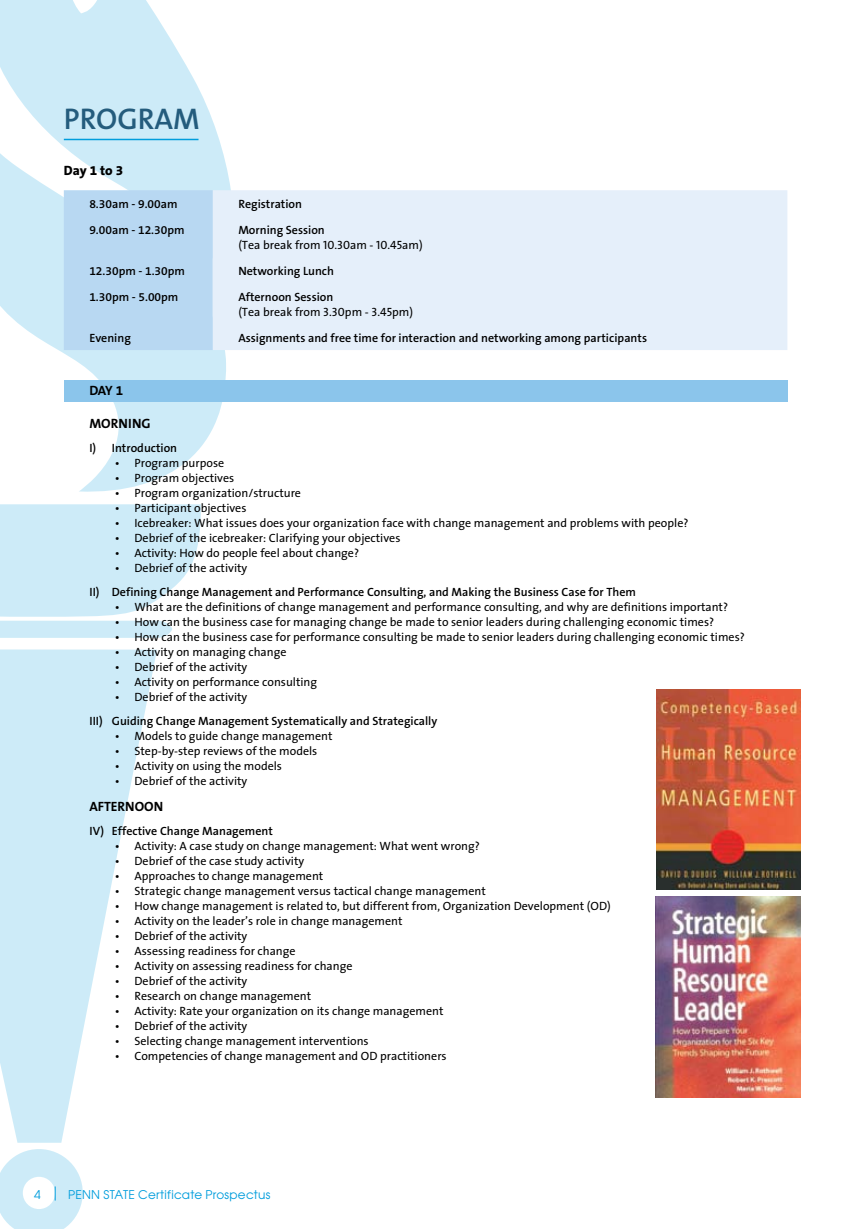
<style>
.page{position:relative;width:864px;height:1229px;background:#fff}
.page>*{position:absolute;margin:0;border:0;box-sizing:border-box;transform-origin:0 0}
.t1{font:600 30px "The Sans B6";color:#245c7d}
.t2{font:700 13.5px "The Sans B7";color:#000}
.t3{font:800 13.5px "The Sans B8";color:#000}
.t4{font:12px "The Sans";color:#000}
.t5{font:600 12px "The Sans B6";color:#000}
.t6{font:12px "Avant Garde";letter-spacing:.02em;color:#009ddc}
.s1{font-family:"The Sans Caps"}
</style>
<div class="page">
<svg style="left:0;top:649px;width:157px;height:494px;fill:#cdebf8"></svg>
<svg style="left:0;top:504px;width:201px;height:134px;background:#d3edf8"></svg>
<svg style="left:0;top:288px;width:228px;height:204px"></svg>
<svg style="left:0;top:0;width:231px;height:288px;fill:#cdebf8"></svg>
<div style="left:64px;top:190px;width:149px;height:160px;background:#b8d8f2"></div>
<div style="left:213px;top:190px;width:574px;height:160px;background:#e5effa"></div>
<div style="left:64px;top:380px;width:723px;height:21px;background:#8bc5eb"></div>
<svg style="left:0;top:1149px;width:83px;height:80px"></svg>
<hr style="left:64px;top:139px;width:134px;height:1px;background:#009ddc">
<img style="left:656px;top:689px;width:143px;height:201px">
<img style="left:655px;top:896px;width:144px;height:201px">
<h1 class="t1" style="left:64px;top:103px;width:137px">PROGRAM</h1>
<p class="t3" style="left:64px;top:163px;width:61px">Day 1 to 3</p>
<p class="t5" style="left:89px;top:197px;width:90px">8.30am - 9.00am</p>
<p class="t5" style="left:238px;top:197px;width:65px">Registration</p>
<p class="t5" style="left:89px;top:223px;width:97px">9.00am - 12.30pm</p>
<p class="t5" style="left:238px;top:223px;width:88px">Morning Session</p>
<p class="t4" style="left:238px;top:235px;width:186px">(Tea break from <span class="s1">10.30</span>am - <span class="s1">10.45</span>am)</p>
<p class="t5" style="left:89px;top:264px;width:97px">12.30pm - 1.30pm</p>
<p class="t5" style="left:238px;top:264px;width:97px">Networking Lunch</p>
<p class="t5" style="left:89px;top:290px;width:90px">1.30pm - 5.00pm</p>
<p class="t5" style="left:238px;top:290px;width:96px">Afternoon Session</p>
<p class="t4" style="left:238px;top:301px;width:176px">(Tea break from <span class="s1">3.30</span>pm - <span class="s1">3.45</span>pm)</p>
<p class="t5" style="left:89px;top:331px;width:43px">Evening</p>
<p class="t5" style="left:238px;top:331px;width:410px">Assignments and free time for interaction and networking among participants</p>
<p class="t2" style="left:89px;top:383px;width:35px">DAY 1</p>
<p class="t2" style="left:89px;top:416px;width:63px">MORNING</p>
<p class="t5" style="left:89px;top:442px;width:89px">I) Introduction</p>
<p class="t4" style="left:115px;top:453px;width:111px">• Program purpose</p>
<p class="t4" style="left:115px;top:468px;width:121px">• Program objectives</p>
<p class="t4" style="left:115px;top:483px;width:187px">• Program organization/structure</p>
<p class="t4" style="left:115px;top:498px;width:133px">• Participant objectives</p>
<p class="t4" style="left:115px;top:513px;width:575px">• Icebreaker: What issues does your organization face with change management and problems with people?</p>
<p class="t4" style="left:115px;top:528px;width:287px">• Debrief of the icebreaker: Clarifying your objectives</p>
<p class="t4" style="left:115px;top:543px;width:245px">• Activity: How do people feel about change?</p>
<p class="t4" style="left:115px;top:558px;width:134px">• Debrief of the activity</p>
<p class="t5" style="left:89px;top:586px;width:548px">II) Defining Change Management and Performance Consulting, and Making the Business Case for Them</p>
<p class="t4" style="left:115px;top:597px;width:614px">• What are the definitions of change management and performance consulting, and why are definitions important?</p>
<p class="t4" style="left:115px;top:612px;width:600px">• How can the business case for managing change be made to senior leaders during challenging economic times?</p>
<p class="t4" style="left:115px;top:627px;width:631px">• How can the business case for performance consulting be made to senior leaders during challenging economic times?</p>
<p class="t4" style="left:115px;top:642px;width:173px">• Activity on managing change</p>
<p class="t4" style="left:115px;top:657px;width:134px">• Debrief of the activity</p>
<p class="t4" style="left:115px;top:672px;width:204px">• Activity on performance consulting</p>
<p class="t4" style="left:115px;top:687px;width:134px">• Debrief of the activity</p>
<p class="t5" style="left:89px;top:715px;width:349px">III) Guiding Change Management Systematically and Strategically</p>
<p class="t4" style="left:115px;top:726px;width:219px">• Models to guide change management</p>
<p class="t4" style="left:115px;top:741px;width:204px">• Step-by-step reviews of the models</p>
<p class="t4" style="left:115px;top:756px;width:168px">• Activity on using the models</p>
<p class="t4" style="left:115px;top:771px;width:134px">• Debrief of the activity</p>
<p class="t2" style="left:89px;top:799px;width:75px">AFTERNOON</p>
<p class="t5" style="left:89px;top:824px;width:185px">IV) Effective Change Management</p>
<p class="t4" style="left:115px;top:835px;width:366px">• Activity: A case study on change management: What went wrong?</p>
<p class="t4" style="left:115px;top:850px;width:191px">• Debrief of the case study activity</p>
<p class="t4" style="left:115px;top:865px;width:210px">• Approaches to change management</p>
<p class="t4" style="left:115px;top:880px;width:372px">• Strategic change management versus tactical change management</p>
<p class="t4" style="left:115px;top:895px;width:497px">• How change management is related to, but different from, Organization Development (OD)</p>
<p class="t4" style="left:115px;top:910px;width:289px">• Activity on the leader’s role in change management</p>
<p class="t4" style="left:115px;top:925px;width:134px">• Debrief of the activity</p>
<p class="t4" style="left:115px;top:940px;width:182px">• Assessing readiness for change</p>
<p class="t4" style="left:115px;top:955px;width:239px">• Activity on assessing readiness for change</p>
<p class="t4" style="left:115px;top:970px;width:134px">• Debrief of the activity</p>
<p class="t4" style="left:115px;top:985px;width:198px">• Research on change management</p>
<p class="t4" style="left:115px;top:1000px;width:330px">• Activity: Rate your organization on its change management</p>
<p class="t4" style="left:115px;top:1015px;width:134px">• Debrief of the activity</p>
<p class="t4" style="left:115px;top:1030px;width:255px">• Selecting change management interventions</p>
<p class="t4" style="left:115px;top:1045px;width:333px">• Competencies of change management and OD practitioners</p>
<p class="t6" style="left:34px;top:1187px;width:8px">4</p>
<p class="t6" style="left:68px;top:1187px;width:204px">PENN STATE Certificate Prospectus</p>
</div>
